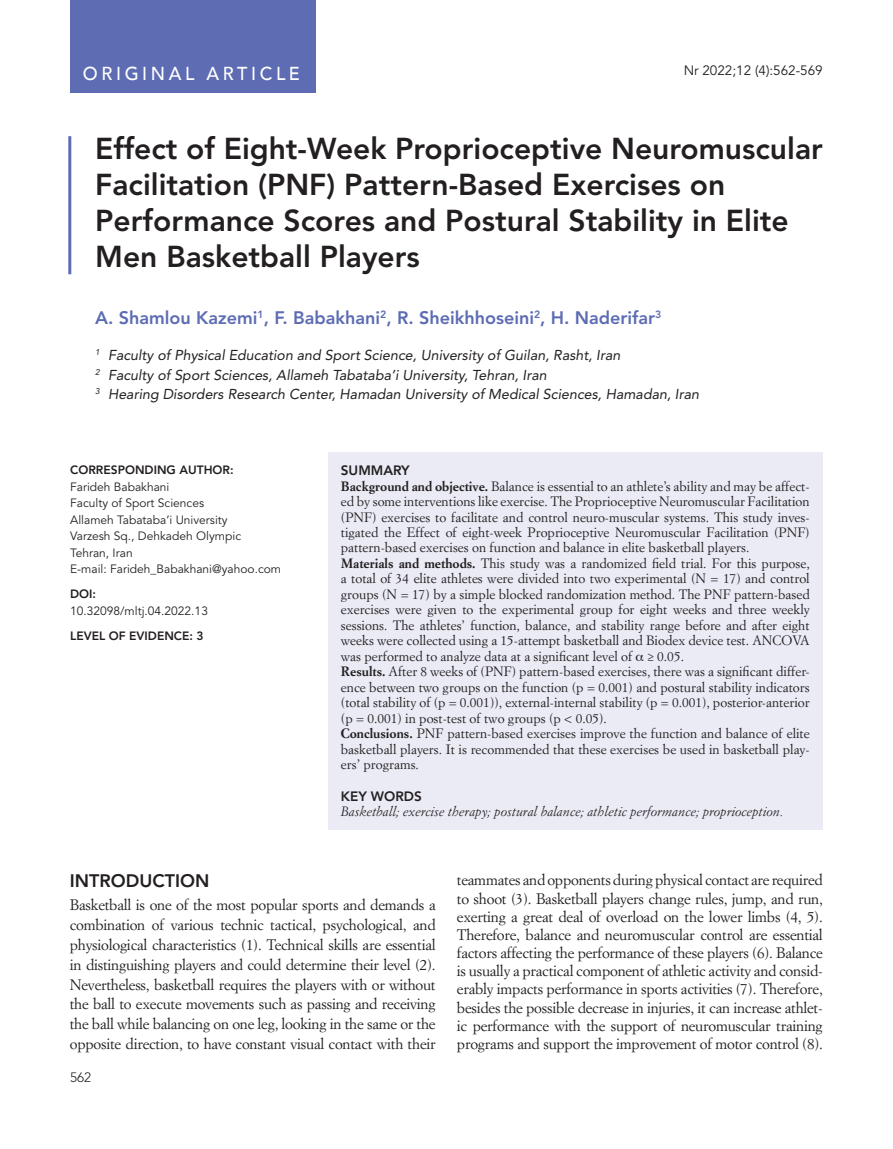
<style>
.page{position:relative;width:893px;height:1149px;background:#fff}
.page>*{position:absolute;margin:0;border:0;box-sizing:border-box;transform-origin:0 0}
.Titolo_Articolo{font:800 30px/36px "Avenir LT Std";color:#231f20}
.t1{font:500 18.75px "Avenir";letter-spacing:.2em;color:#fff;scale:.96 1}
.Autori{font:800 18px "Avenir LT Std";color:#5d6cb3}
._1_paragrafo{font:800 18px "Avenir LT Std";color:#231f20}
.testo{font:15px/18.1px "Simoncini Garamond Std";letter-spacing:-.015em;color:#231f20;text-align:justify}
.Autori_Sede{font:italic 14.25px "Avenir LT Std";color:#231f20}
.t2{font:13.5px "Avenir LT Std";color:#231f20}
.SUMMARY{font:800 13.5px "Avenir LT Std";color:#231f20}
.testo_sommario{font:800 13.5px "Avenir LT Std";color:#231f20}
.t3{font:300 13.5px "Avenir LT Std";color:#231f20}
.testo_sommario-2{font:13.35px/15.5px "Simoncini Garamond Std";color:#231f20;text-align:justify}
.testo_sommario-3{font:italic 13.35px "Simoncini Garamond Std";color:#231f20}
.corresponding_text{font:12px "Avenir LT Std";color:#231f20}
.DOI{font:800 12px "Avenir LT Std";color:#231f20}
.corresponding_text-2{font:800 12px "Avenir LT Std";color:#231f20}
.s1{font-weight:700}
</style>
<div class="page">
<div style="left:70px;top:0;width:245px;height:92px;background:#5d6cb3"></div>
<div style="left:328px;top:452px;width:494px;height:376px;background:#eaebf5"></div>
<hr style="left:68px;top:136px;width:3px;height:138px;background:#5d6cb3">
<h2 class="t1" style="left:83px;top:57px;width:228px">ORIGINAL ARTICLE</h2>
<p class="t2" style="left:684px;top:63px;width:141px">Nr 2022;12 (4):562-569</p>
<p class="Titolo_Articolo" style="left:95px;top:130px;width:729px">Effect of Eight-Week Proprioceptive Neuromuscular Facilitation (PNF) Pattern-Based Exercises on Performance Scores and Postural Stability in Elite Men Basketball Players</p>
<p class="Autori" style="left:95px;top:306px;width:568px">A. Shamlou Kazemi<sup>1</sup>, F. Babakhani<sup>2</sup>, R. Sheikhhoseini<sup>2</sup>, H. Naderifar<sup>3</sup></p>
<p class="Autori_Sede" style="left:95px;top:347px;width:527px"><sup>1</sup> Faculty of Physical Education and Sport Science, University of Guilan, Rasht, Iran</p>
<p class="Autori_Sede" style="left:95px;top:366px;width:453px"><sup>2</sup> Faculty of Sport Sciences, Allameh Tabataba’i University, Tehran, Iran</p>
<p class="Autori_Sede" style="left:95px;top:386px;width:605px"><sup>3</sup> Hearing Disorders Research Center, Hamadan University of Medical Sciences, Hamadan, Iran</p>
<p class="corresponding_text-2" style="left:70px;top:462px;width:165px">CORRESPONDING AUTHOR:</p>
<p class="corresponding_text" style="left:70px;top:479px;width:101px">Farideh Babakhani</p>
<p class="corresponding_text" style="left:70px;top:496px;width:136px">Faculty of Sport Sciences</p>
<p class="corresponding_text" style="left:70px;top:512px;width:159px">Allameh Tabataba’i University</p>
<p class="corresponding_text" style="left:70px;top:529px;width:172px">Varzesh Sq., Dehkadeh Olympic</p>
<p class="corresponding_text" style="left:70px;top:545px;width:64px">Tehran, Iran</p>
<p class="corresponding_text" style="left:70px;top:562px;width:212px">E-mail: Farideh_Babakhani@yahoo.com</p>
<p class="DOI" style="left:70px;top:586px;width:27px">DOI:</p>
<p class="corresponding_text" style="left:70px;top:603px;width:139px">10.32098/mltj.04.2022.13</p>
<p class="DOI" style="left:70px;top:628px;width:135px">LEVEL OF EVIDENCE: 3</p>
<p class="testo_sommario" style="left:341px;top:462px;width:70px">SUMMARY</p>
<p class="testo_sommario-2" style="left:341px;top:478px;width:470px"><span class="s1">Background and objective.</span> Balance is essential to an athlete’s ability and may be affect&shy;ed by some interventions like exercise. The Proprioceptive Neuromuscular Facilitation (PNF) exercises to facilitate and control neuro-muscular systems. This study inves&shy;tigated the Effect of eight-week Proprioceptive Neuromuscular Facilitation (PNF) pattern-based exercises on function and balance in elite basketball players.</p>
<p class="testo_sommario-2" style="left:341px;top:555px;width:470px"><span class="s1">Materials and methods.</span> This study was a randomized field trial. For this purpose, a total of 34 elite athletes were divided into two experimental (N = 17) and control groups (N = 17) by a simple blocked randomization method. The PNF pattern-based exercises were given to the experimental group for eight weeks and three weekly sessions. The athletes’ function, balance, and stability range before and after eight weeks were collected using a 15-attempt basketball and Biodex device test. ANCOVA was performed to analyze data at a significant level of ≥ 0.05.</p>
<p class="testo_sommario-2" style="left:341px;top:663px;width:470px"><span class="s1">Results.</span> After 8 weeks of (PNF) pattern-based exercises, there was a significant differ&shy;ence between two groups on the function (p = 0.001) and postural stability indicators (total stability of (p = 0.001)), external-internal stability (p = 0.001), posterior-anterior (p = 0.001) in post-test of two groups (p &lt; 0.05).</p>
<p class="testo_sommario-2" style="left:341px;top:725px;width:470px"><span class="s1">Conclusions.</span> PNF pattern-based exercises improve the function and balance of elite basketball players. It is recommended that these exercises be used in basketball play&shy;ers’ programs.</p>
<p class="SUMMARY" style="left:341px;top:788px;width:82px">KEY WORDS</p>
<p class="testo_sommario-3" style="left:341px;top:803px;width:444px">Basketball; exercise therapy; postural balance; athletic performance; proprioception.</p>
<p class="_1_paragrafo" style="left:70px;top:870px;width:141px">INTRODUCTION</p>
<p class="testo" style="left:70px;top:894px;width:367px;line-height:19.8px">Basketball is one of the most popular sports and demands a combination of various technic tactical, psychological, and physiological characteristics (1). Technical skills are essential in distinguishing players and could determine their level (2).<br>Nevertheless, basketball requires the players with or without the ball to execute movements such as passing and receiving the ball while balancing on one leg, looking in the same or the opposite direction, to have constant visual contact with their</p>
<p class="t3" style="left:70px;top:1068px;width:23px">562</p>
<p class="testo" style="left:457px;top:870px;width:367px">teammates and opponents during physical contact are required to shoot (3). Basketball players change rules, jump, and run, exerting a great deal of overload on the lower limbs (4, 5).<br>Therefore, balance and neuromuscular control are essential factors affecting the performance of these players (6). Balance is usually a practical component of athletic activity and consid&shy;erably impacts performance in sports activities (7). Therefore, besides the possible decrease in injuries, it can increase athlet&shy;ic performance with the support of neuromuscular training programs and support the improvement of motor control (8).</p>
</div>
